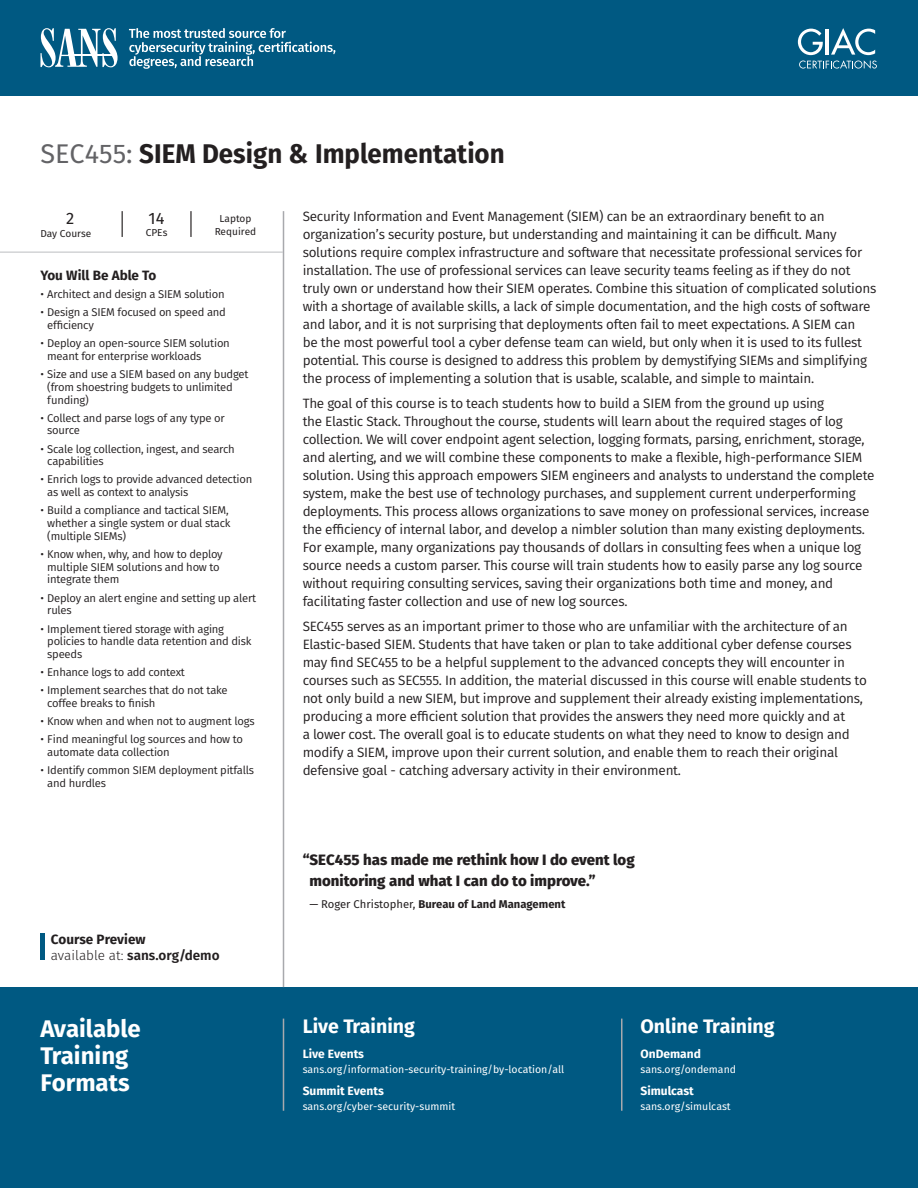
<style>
.page{position:relative;width:918px;height:1188px;background:#fff}
.page>*{position:absolute;margin:0;border:0;box-sizing:border-box;transform-origin:0 0}
.t1{font:700 27px "Fira Sans";color:#231f20;scale:.96 1}
.t2{font:700 24px/27px "Fira Sans";color:#fff}
.t3{font:700 19.5px "Fira Sans";color:#fff}
.t4{font:16.5px "Fira Sans";color:#231f20}
.t5{font:800 15px/21px "Fira Sans";color:#231f20}
.t6{font:13.5px/18px "Fira Sans";letter-spacing:-.02em;color:#231f20}
.t7{font:700 13.5px/16.5px "Fira Sans";color:#231f20}
.t8{font:700 12px "Fira Sans";color:#fff}
.t9{font:11.25px/12.8px "Fira Sans";letter-spacing:-.02em;color:#231f20}
.t10{font:700 11.25px "Fira Sans";color:#231f20}
.t11{font:10.5px "Fira Sans";color:#fff}
.t12{font:10.05px/13.5px "Fira Sans";color:#231f20;text-align:center}
.s1{font-weight:400;color:#636366}
.s2{font-weight:300}
.s3{font-weight:600}
.s4{font-weight:400}
</style>
<div class="page">
<hr style="left:0;top:252px;width:283px;height:1px;background:#bcbdc0">
<div style="left:0;top:0;width:918px;height:95px;background:#005982"></div>
<div style="left:0;top:987px;width:918px;height:201px;background:#005982"></div>
<hr style="left:283px;top:1019px;width:1px;height:92px;background:#a8a9ad">
<hr style="left:621px;top:1019px;width:1px;height:92px;background:#a8a9ad">
<svg style="left:40px;top:28px;width:78px;height:39px"></svg>
<hr style="left:69px;top:55px;width:47px;height:1px;background:#fff">
<svg style="left:129px;top:28px;width:206px;height:41px"></svg>
<svg style="left:798px;top:28px;width:79px;height:41px"></svg>
<svg style="left:122px;top:211px;width:1px;height:26px"></svg>
<hr style="left:190px;top:211px;width:2px;height:26px;background:#231f20">
<hr style="left:283px;top:211px;width:1px;height:776px;background:#a8a9ad">
<div style="left:40px;top:933px;width:5px;height:27px;background:#005982"></div>
<h1 class="t1" style="left:40px;top:135px;width:485px"><span class="s1">SEC455:</span> SIEM Design &amp; Implementation</h1>
<p class="t4" style="left:66px;top:206px;width:10px">2</p>
<p class="t12" style="left:40px;top:227px;width:52px">Day Course</p>
<p class="t4" style="left:149px;top:207px;width:17px">14</p>
<p class="t12" style="left:146px;top:226px;width:23px">CPEs</p>
<p class="t12" style="left:215px;top:212px;width:43px">Laptop<br>Required</p>
<p class="t7" style="left:40px;top:267px;width:117px">You Will Be Able To</p>
<p class="t9" style="left:40px;top:288px;width:186px">• Architect and design a SIEM solution</p>
<p class="t9" style="left:47px;top:306px;width:180px;text-indent:-7px">• Design a SIEM focused on speed and efficiency</p>
<p class="t9" style="left:47px;top:337px;width:184px;text-indent:-7px">• Deploy an open-source SIEM solution meant for enterprise workloads</p>
<p class="t9" style="left:47px;top:368px;width:203px;text-indent:-7px">• Size and use a SIEM based on any budget (from shoestring budgets to unlimited funding)</p>
<p class="t9" style="left:47px;top:411px;width:179px;text-indent:-7px">• Collect and parse logs of any type or source</p>
<p class="t9" style="left:47px;top:442px;width:189px;text-indent:-7px">• Scale log collection, ingest, and search capabilities</p>
<p class="t9" style="left:47px;top:473px;width:207px;text-indent:-7px">• Enrich logs to provide advanced detection as well as context to analysis</p>
<p class="t9" style="left:47px;top:504px;width:185px;text-indent:-7px">• Build a compliance and tactical SIEM, whether a single system or dual stack (multiple SIEMs)</p>
<p class="t9" style="left:47px;top:548px;width:177px;text-indent:-7px">• Know when, why, and how to deploy multiple SIEM solutions and how to integrate them</p>
<p class="t9" style="left:47px;top:591px;width:210px;text-indent:-7px">• Deploy an alert engine and setting up alert rules</p>
<p class="t9" style="left:47px;top:622px;width:206px;text-indent:-7px">• Implement tiered storage with aging policies to handle data retention and disk speeds</p>
<p class="t9" style="left:40px;top:666px;width:146px">• Enhance logs to add context</p>
<p class="t9" style="left:47px;top:684px;width:182px;text-indent:-7px">• Implement searches that do not take coffee breaks to finish</p>
<p class="t9" style="left:40px;top:715px;width:216px">• Know when and when not to augment logs</p>
<p class="t9" style="left:47px;top:733px;width:197px;text-indent:-7px">• Find meaningful log sources and how to automate data collection</p>
<p class="t9" style="left:47px;top:764px;width:208px;text-indent:-7px">• Identify common SIEM deployment pitfalls and hurdles</p>
<p class="t7" style="left:51px;top:931px;width:170px">Course Preview<br><span class="s2">available at:</span> <span class="s3">sans.org/demo</span></p>
<h2 class="t2" style="left:40px;top:1015px;width:102px">Available<br>Training<br>Formats</h2>
<p class="t6" style="left:303px;top:208px;width:575px">Security Information and Event Management (SIEM) can be an extraordinary benefit to an organization’s security posture, but understanding and maintaining it can be difficult. Many solutions require complex infrastructure and software that necessitate professional services for installation. The use of professional services can leave security teams feeling as if they do not truly own or understand how their SIEM operates. Combine this situation of complicated solutions with a shortage of available skills, a lack of simple documentation, and the high costs of software and labor, and it is not surprising that deployments often fail to meet expectations. A SIEM can<br>be the most powerful tool a cyber defense team can wield, but only when it is used to its fullest potential. This course is designed to address this problem by demystifying SIEMs and simplifying the process of implementing a solution that is usable, scalable, and simple to maintain.</p>
<p class="t6" style="left:303px;top:394px;width:573px">The goal of this course is to teach students how to build a SIEM from the ground up using<br>the Elastic Stack. Throughout the course, students will learn about the required stages of log collection. We will cover endpoint agent selection, logging formats, parsing, enrichment, storage, and alerting, and we will combine these components to make a flexible, high-performance SIEM solution. Using this approach empowers SIEM engineers and analysts to understand the complete system, make the best use of technology purchases, and supplement current underperforming deployments. This process allows organizations to save money on professional services, increase the efficiency of internal labor, and develop a nimbler solution than many existing deployments.<br>For example, many organizations pay thousands of dollars in consulting fees when a unique log source needs a custom parser. This course will train students how to easily parse any log source without requiring consulting services, saving their organizations both time and money, and facilitating faster collection and use of new log sources.</p>
<p class="t6" style="left:303px;top:617px;width:566px">SEC455 serves as an important primer to those who are unfamiliar with the architecture of an Elastic-based SIEM. Students that have taken or plan to take additional cyber defense courses may find SEC455 to be a helpful supplement to the advanced concepts they will encounter in courses such as SEC555. In addition, the material discussed in this course will enable students to not only build a new SIEM, but improve and supplement their already existing implementations, producing a more efficient solution that provides the answers they need more quickly and at<br>a lower cost. The overall goal is to educate students on what they need to know to design and modify a SIEM, improve upon their current solution, and enable them to reach their original defensive goal - catching adversary activity in their environment.</p>
<p class="t5" style="left:310px;top:849px;width:327px;text-indent:-7px">“SEC455 has made me rethink how I do event log monitoring and what I can do to improve.”</p>
<p class="t10" style="left:309px;top:896px;width:257px"><span class="s4">— Roger Christopher,</span> Bureau of Land Management</p>
<h3 class="t3" style="left:303px;top:1013px;width:114px">Live Training</h3>
<p class="t8" style="left:303px;top:1046px;width:63px">Live Events</p>
<p class="t11" style="left:303px;top:1062px;width:263px">sans.org/information-security-training/by-location/all</p>
<p class="t8" style="left:303px;top:1082px;width:83px">Summit Events</p>
<p class="t11" style="left:303px;top:1099px;width:154px">sans.org/cyber-security-summit</p>
<h3 class="t3" style="left:640px;top:1013px;width:136px">Online Training</h3>
<p class="t8" style="left:640px;top:1046px;width:62px">OnDemand</p>
<p class="t11" style="left:640px;top:1062px;width:97px">sans.org/ondemand</p>
<p class="t8" style="left:640px;top:1082px;width:55px">Simulcast</p>
<p class="t11" style="left:640px;top:1099px;width:92px">sans.org/simulcast</p>
</div>
